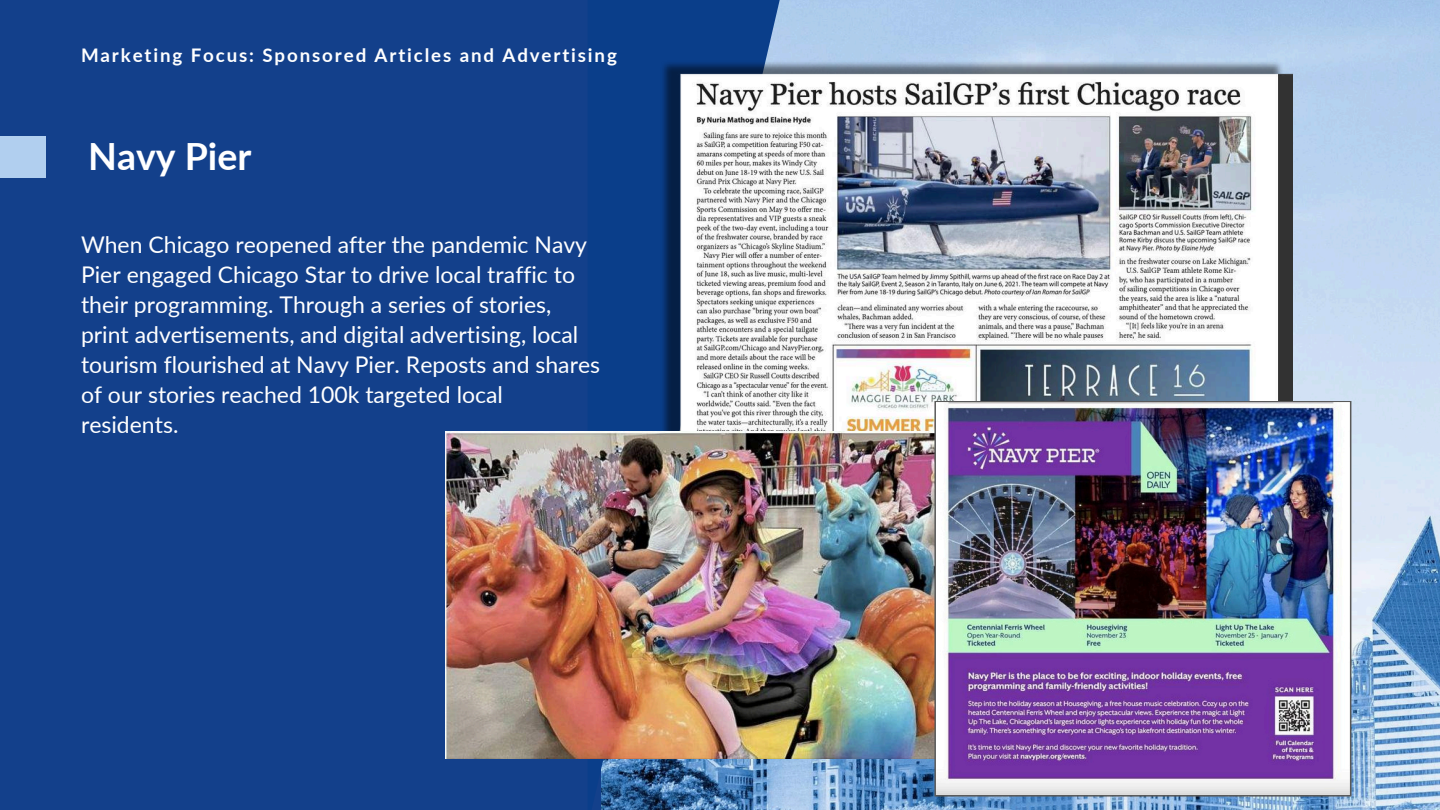
<style>
.page{position:relative;width:1440px;height:810px;background:#13408b}
.page>*{position:absolute;margin:0;border:0;box-sizing:border-box;transform-origin:0 0}
.t1{font:700 37.5px "Lato";color:#fff}
.t2{font:23px/30px "Lato";color:#fff}
.t3{font:700 18.7px "Lato";letter-spacing:.1em;color:#fff}
</style>
<div class="page">
<img style="left:780px;top:0;width:660px;height:810px">
<div style="left:0;top:136px;width:46px;height:41px;background:#b1cfef"></div>
<svg style="left:588px;top:0;width:192px;height:810px;fill:#0a3e8a"></svg>
<img style="left:658px;top:58px;width:635px;height:373px">
<img style="left:446px;top:431px;width:488px;height:327px">
<img style="left:934px;top:401px;width:417px;height:396px">
<h2 class="t3" style="left:81px;top:44px;width:537px">Marketing Focus: Sponsored Articles and Advertising</h2>
<p class="t1" style="left:88px;top:133px;width:165px">Navy Pier</p>
<h1 class="t2" style="left:81px;top:229px;width:521px">When Chicago reopened after the pandemic Navy Pier engaged Chicago Star to drive local traffic to their programming. Through a series of stories, print advertisements, and digital advertising, local tourism flourished at Navy Pier. Reposts and shares of our stories reached 100k targeted local residents.</h1>
</div>
